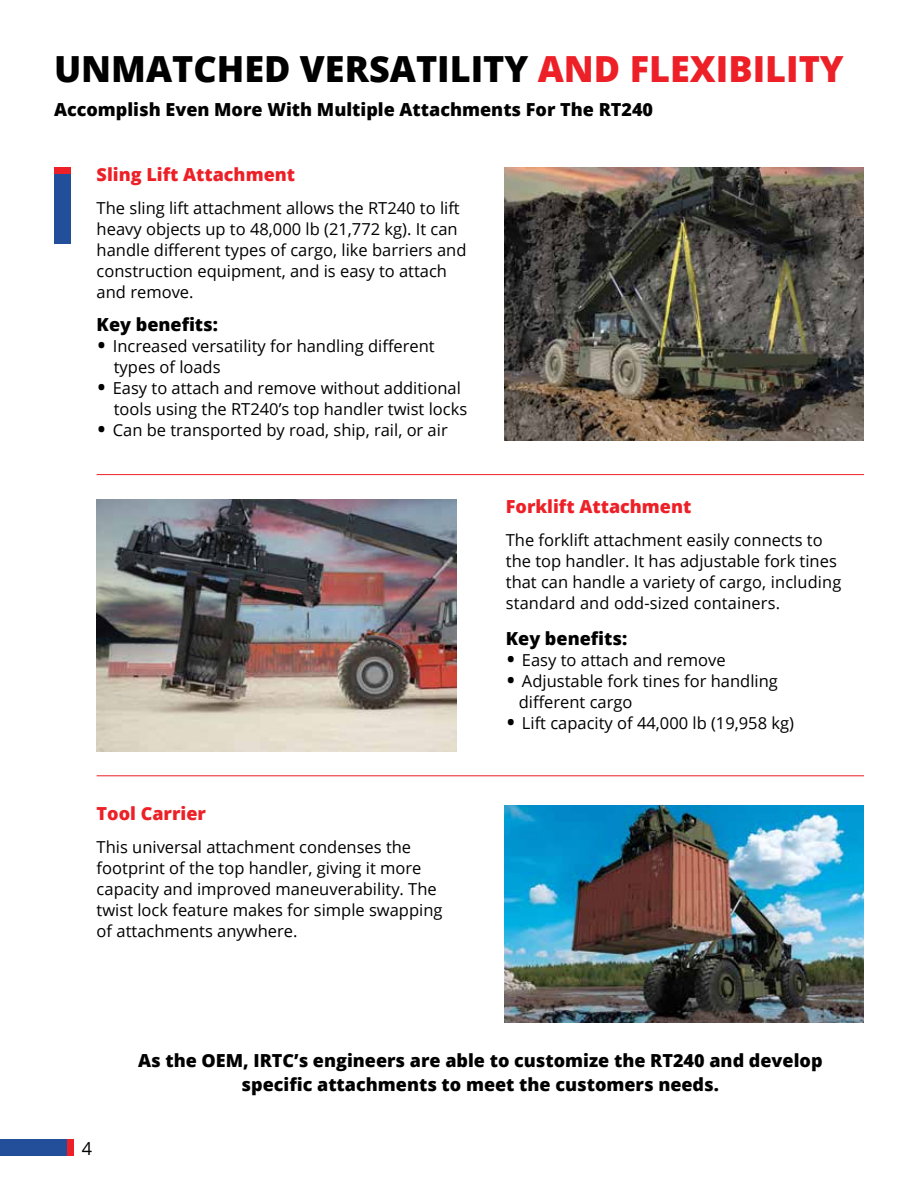
<style>
.page{position:relative;width:918px;height:1188px;background:#fff}
.page>*{position:absolute;margin:0;border:0;box-sizing:border-box;transform-origin:0 0}
.t1{font:800 36px "Open Sans";color:#000}
.t2{font:800 18px/24px "Open Sans";color:#000;text-align:center}
.t3{font:800 18px "Open Sans";color:#ed2027}
.t4{font:18px "Open Sans";color:#000}
.t5{font:16.5px/21px "Open Sans";color:#000}
.s1{color:#ed2027}
.s2{font-size:27px}
</style>
<div class="page">
<div style="left:0;top:1140px;width:68px;height:16px;background:#234e9a"></div>
<div style="left:68px;top:1140px;width:6px;height:16px;background:#ed2027"></div>
<img style="left:504px;top:806px;width:360px;height:216px">
<img style="left:504px;top:167px;width:360px;height:274px">
<img style="left:97px;top:499px;width:359px;height:252px">
<div style="left:55px;top:174px;width:16px;height:70px;background:#234e9a"></div>
<div style="left:55px;top:167px;width:16px;height:7px;background:#ed2027"></div>
<hr style="left:97px;top:474px;width:767px;height:1px;background:#ed2027">
<hr style="left:97px;top:776px;width:767px;height:1px;background:#ed2027">
<h1 class="t1" style="left:54px;top:41px;width:791px">UNMATCHED VERSATILITY <span class="s1">AND FLEXIBILITY</span></h1>
<p class="t2" style="left:54px;top:97px;width:601px">Accomplish Even More With Multiple Attachments For The RT240</p>
<p class="t3" style="left:97px;top:161px;width:200px">Sling Lift Attachment</p>
<p class="t5" style="left:97px;top:197px;width:371px">The sling lift attachment allows the RT240 to lift heavy objects up to 48,000 lb (21,772 kg). It can handle different types of cargo, like barriers and construction equipment, and is easy to attach and remove.</p>
<p class="t2" style="left:97px;top:312px;width:123px">Key benefits:</p>
<p class="t5" style="left:114px;top:335px;width:322px;text-indent:-17px"><span class="s2">•</span> Increased versatility for handling different types of loads</p>
<p class="t5" style="left:114px;top:377px;width:355px;text-indent:-17px"><span class="s2">•</span> Easy to attach and remove without additional tools using the RT240’s top handler twist locks</p>
<p class="t5" style="left:97px;top:419px;width:353px"><span class="s2">•</span> Can be transported by road, ship, rail, or air</p>
<p class="t3" style="left:97px;top:799px;width:111px">Tool Carrier</p>
<p class="t5" style="left:97px;top:836px;width:347px">This universal attachment condenses the footprint of the top handler, giving it more capacity and improved maneuverability. The twist lock feature makes for simple swapping of attachments anywhere.</p>
<p class="t3" style="left:506px;top:493px;width:187px">Forklift Attachment</p>
<p class="t5" style="left:506px;top:529px;width:337px">The forklift attachment easily connects to the top handler. It has adjustable fork tines that can handle a variety of cargo, including standard and odd-sized containers.</p>
<p class="t2" style="left:506px;top:626px;width:123px">Key benefits:</p>
<p class="t5" style="left:506px;top:649px;width:221px"><span class="s2">•</span> Easy to attach and remove</p>
<p class="t5" style="left:519px;top:670px;width:261px;text-indent:-13px"><span class="s2">•</span> Adjustable fork tines for handling different cargo</p>
<p class="t5" style="left:506px;top:712px;width:290px"><span class="s2">•</span> Lift capacity of 44,000 lb (19,958 kg)</p>
<p class="t4" style="left:82px;top:1136px;width:12px">4</p>
<p class="t2" style="left:138px;top:1047px;width:686px">As the OEM, IRTC’s engineers are able to customize the RT240 and develop specific attachments to meet the customers needs.</p>
</div>
